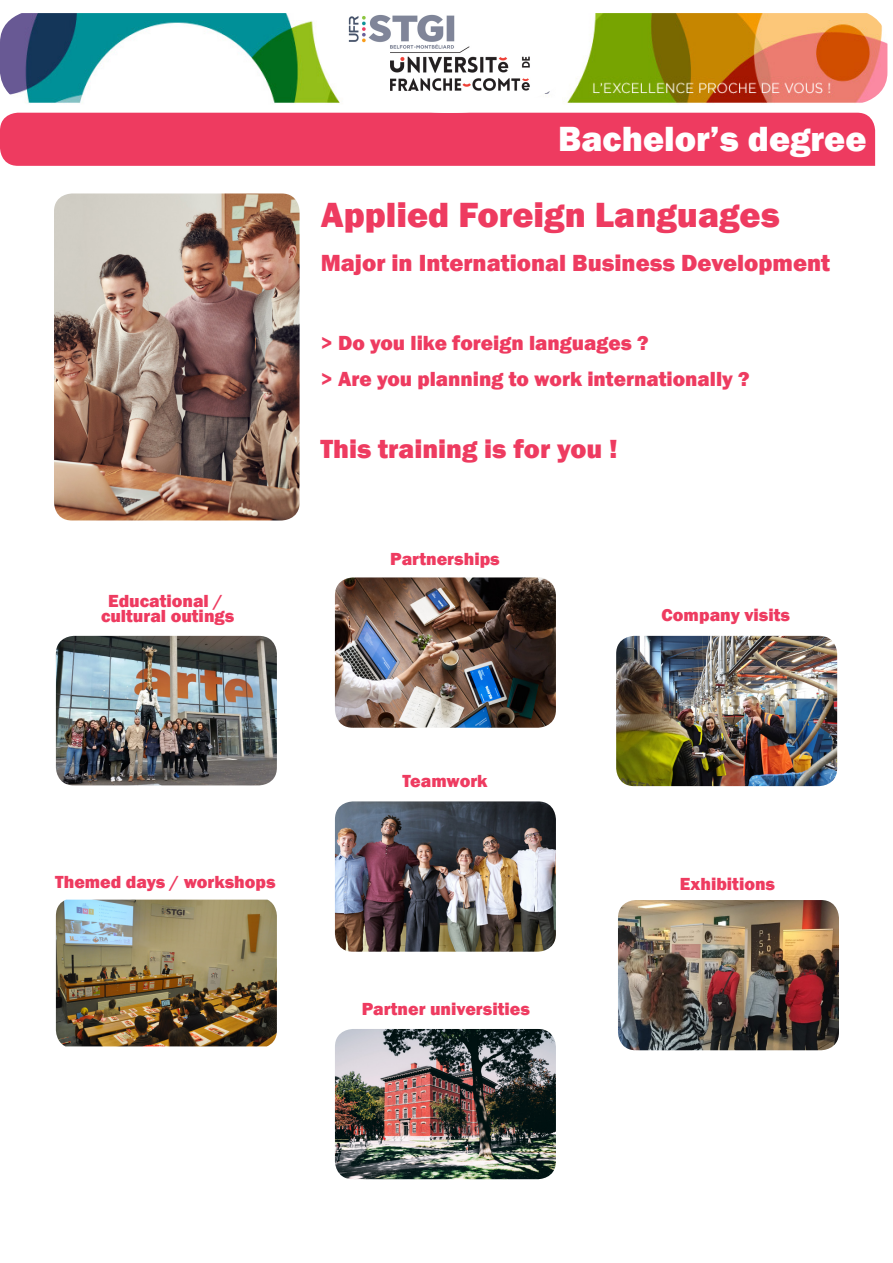
<style>
.page{position:relative;width:893px;height:1263px;background:#fff}
.page>*{position:absolute;margin:0;border:0;box-sizing:border-box;transform-origin:0 0}
.t1{font:800 36px "Franklin Gothic";color:#ee3b60}
.t2{font:800 36px "Franklin Gothic";color:#fff}
.t3{font:800 27px "Franklin Gothic";color:#ee3b60}
.t4{font:800 24px "Franklin Gothic";color:#ee3b60}
.t5{font:800 21px "Franklin Gothic";color:#ee3b60}
.t6{font:800 18px "Franklin Gothic";color:#ee3b60}
</style>
<div class="page">
<div style="left:0;top:113px;width:875px;height:53px;background:#ee3b60"></div>
<img style="left:0;top:13px;width:887px;height:91px">
<svg style="left:318px;top:13px;width:264px;height:100px"></svg>
<img style="left:326px;top:13px;width:248px;height:100px">
<img style="left:54px;top:193px;width:246px;height:327px">
<img style="left:56px;top:636px;width:221px;height:149px">
<img style="left:335px;top:577px;width:221px;height:151px">
<img style="left:335px;top:1029px;width:221px;height:150px">
<img style="left:335px;top:801px;width:221px;height:151px">
<img style="left:56px;top:900px;width:221px;height:146px">
<img style="left:616px;top:636px;width:221px;height:150px">
<img style="left:618px;top:900px;width:221px;height:150px">
<p class="t6" style="left:108px;top:589px;width:116px">Educational /</p>
<p class="t6" style="left:101px;top:604px;width:135px">cultural outings</p>
<h1 class="t2" style="left:558px;top:115px;width:310px">Bachelor’s degree</h1>
<p class="t1" style="left:321px;top:192px;width:461px">Applied Foreign Languages</p>
<p class="t4" style="left:321px;top:247px;width:511px">Major in International Business Development</p>
<p class="t5" style="left:321px;top:330px;width:329px">&gt; Do you like foreign languages ?</p>
<p class="t5" style="left:321px;top:366px;width:431px">&gt; Are you planning to work internationally ?</p>
<p class="t3" style="left:321px;top:432px;width:299px">This training is for you !</p>
<p class="t6" style="left:390px;top:547px;width:111px">Partnerships</p>
<p class="t6" style="left:662px;top:603px;width:130px">Company visits</p>
<p class="t6" style="left:55px;top:870px;width:222px">Themed days / workshops</p>
<p class="t6" style="left:402px;top:770px;width:87px">Teamwork</p>
<p class="t6" style="left:362px;top:997px;width:170px">Partner universities</p>
<p class="t6" style="left:680px;top:872px;width:97px">Exhibitions</p>
</div>
